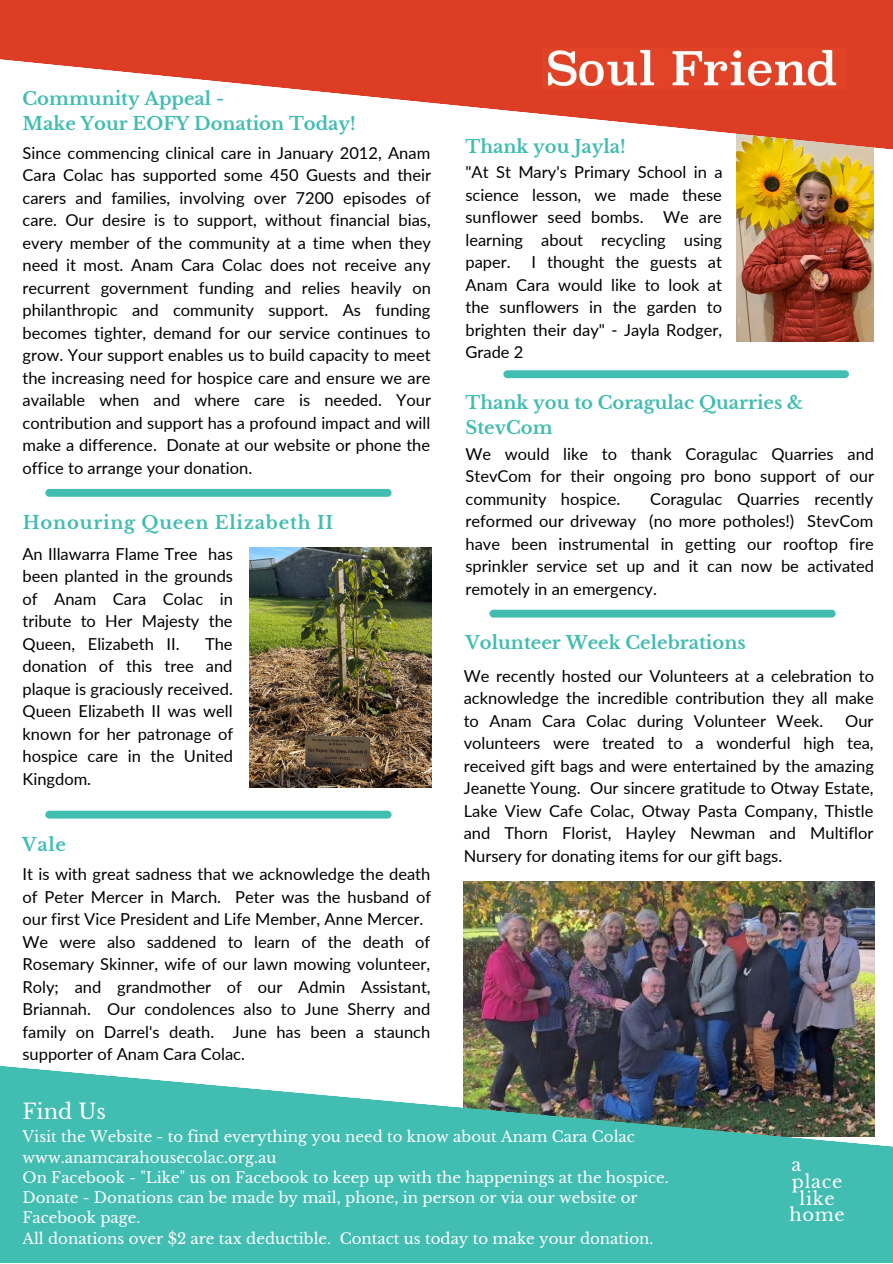
<style>
.page{position:relative;width:893px;height:1264px;background:#fff}
.page>*{position:absolute;margin:0;border:0;box-sizing:border-box;transform-origin:0 0}
.t1{font:21px "Libre Baskerville";color:#fff}
.t2{font:700 18px/24.8px "Libre Baskerville";color:#42bdb2}
.t3{font:700 18px "Libre Baskerville";letter-spacing:.045em;color:#42bdb2}
.t4{font:17.85px "Libre Baskerville";letter-spacing:.045em;color:#fff}
.t5{font:16.5px/22.5px "Lato";color:#000;text-align:justify}
.t6{font:15px/20.2px "Libre Baskerville";color:#fff}
</style>
<div class="page">
<img style="left:736px;top:158px;width:137px;height:183px">
<svg style="left:0;top:0;width:892px;height:158px;fill:#de3d25"></svg>
<img style="left:463px;top:881px;width:411px;height:172px">
<svg style="left:0;top:1053px;width:892px;height:209px;background:#54b0a8"></svg>
<img style="left:543px;top:49px;width:302px;height:40px">
<div style="left:503px;top:370px;width:345px;height:8px;background:#42bdb2;border-radius:4px"></div>
<div style="left:45px;top:489px;width:346px;height:8px;background:#42bdb2;border-radius:4px"></div>
<img style="left:249px;top:548px;width:182px;height:239px">
<div style="left:489px;top:609px;width:346px;height:8px;background:#42bdb2;border-radius:4px"></div>
<div style="left:45px;top:810px;width:346px;height:8px;background:#42bdb2;border-radius:4px"></div>
<p class="t2" style="left:22px;top:87px;width:203px">Community Appeal -</p>
<p class="t2" style="left:22px;top:111px;width:335px">Make Your EOFY Donation Today!</p>
<p class="t5" style="left:22px;top:141px;width:410px">Since commencing clinical care in January 2012, Anam Cara Colac has supported some 450 Guests and their carers and families, involving over 7200 episodes of care. Our desire is to support, without financial bias, every member of the community at a time when they need it most. Anam Cara Colac does not receive any recurrent government funding and relies heavily on philanthropic and community support. As funding becomes tighter, demand for our service continues to grow. Your support enables us to build capacity to meet the increasing need for hospice care and ensure we are available when and where care is needed. Your contribution and support has a profound impact and will make a difference. Donate at our website or phone the office to arrange your donation.</p>
<p class="t3" style="left:23px;top:512px;width:312px">Honouring Queen Elizabeth II</p>
<p class="t5" style="left:22px;top:542px;width:212px">An Illawarra Flame Tree has been planted in the grounds of Anam Cara Colac in tribute to Her Majesty the Queen, Elizabeth II.</p>
<p class="t5" style="left:22px;top:632px;width:212px;text-indent:182px">The donation of this tree and plaque is graciously received.<br>Queen Elizabeth II was well known for her patronage of hospice care in the United Kingdom.</p>
<p class="t2" style="left:22px;top:832px;width:46px">Vale</p>
<p class="t5" style="left:22px;top:862px;width:410px">It is with great sadness that we acknowledge the death of Peter Mercer in March. Peter was the husband of our first Vice President and Life Member, Anne Mercer.</p>
<p class="t5" style="left:22px;top:930px;width:409px">We were also saddened to learn of the death of Rosemary Skinner, wife of our lawn mowing volunteer, Roly; and grandmother of our Admin Assistant, Briannah. Our condolences also to June Sherry and family on Darrel's death. June has been a staunch supporter of Anam Cara Colac.</p>
<p class="t2" style="left:465px;top:134px;width:162px">Thank you Jayla!</p>
<p class="t5" style="left:465px;top:161px;width:258px">"At St Mary's Primary School in a science lesson, we made these sunflower seed bombs. We are learning about recycling using paper.</p>
<p class="t5" style="left:465px;top:251px;width:258px;text-indent:66px">I thought the guests at Anam Cara would like to look at the sunflowers in the garden to brighten their day" - Jayla Rodger, Grade 2</p>
<p class="t2" style="left:465px;top:390px;width:339px">Thank you to Coragulac Quarries &amp;<br>StevCom</p>
<p class="t5" style="left:465px;top:442px;width:410px">We would like to thank Coragulac Quarries and StevCom for their ongoing pro bono support of our community hospice.</p>
<p class="t5" style="left:465px;top:487px;width:410px;text-indent:184px">Coragulac Quarries recently reformed our driveway (no more potholes!) StevCom have been instrumental in getting our rooftop fire sprinkler service set up and it can now be activated remotely in an emergency.</p>
<p class="t2" style="left:465px;top:630px;width:282px">Volunteer Week Celebrations</p>
<p class="t5" style="left:463px;top:664px;width:412px">We recently hosted our Volunteers at a celebration to acknowledge the incredible contribution they all make to Anam Cara Colac during Volunteer Week.</p>
<p class="t5" style="left:463px;top:709px;width:412px;text-indent:381px">Our volunteers were treated to a wonderful high tea, received gift bags and were entertained by the amazing Jeanette Young. Our sincere gratitude to Otway Estate, Lake View Cafe Colac, Otway Pasta Company, Thistle and Thorn Florist, Hayley Newman and Multiflor Nursery for donating items for our gift bags.</p>
<p class="t1" style="left:22px;top:1098px;width:85px">Find Us</p>
<p class="t6" style="left:22px;top:1126px;width:614px">Visit the Website - to find everything you need to know about Anam Cara Colac</p>
<p class="t6" style="left:22px;top:1147px;width:255px">www.anamcarahousecolac.org.au</p>
<p class="t6" style="left:22px;top:1167px;width:647px">On Facebook - "Like" us on Facebook to keep up with the happenings at the hospice.</p>
<p class="t6" style="left:22px;top:1187px;width:616px">Donate - Donations can be made by mail, phone, in person or via our website or<br>Facebook page.</p>
<p class="t6" style="left:22px;top:1228px;width:632px">All donations over $2 are tax deductible. Contact us today to make your donation.</p>
<p class="t4" style="left:791px;top:1153px;width:11px">a</p>
<p class="t4" style="left:791px;top:1170px;width:52px">place</p>
<p class="t4" style="left:799px;top:1187px;width:37px">like</p>
<p class="t4" style="left:789px;top:1204px;width:57px">home</p>
</div>
